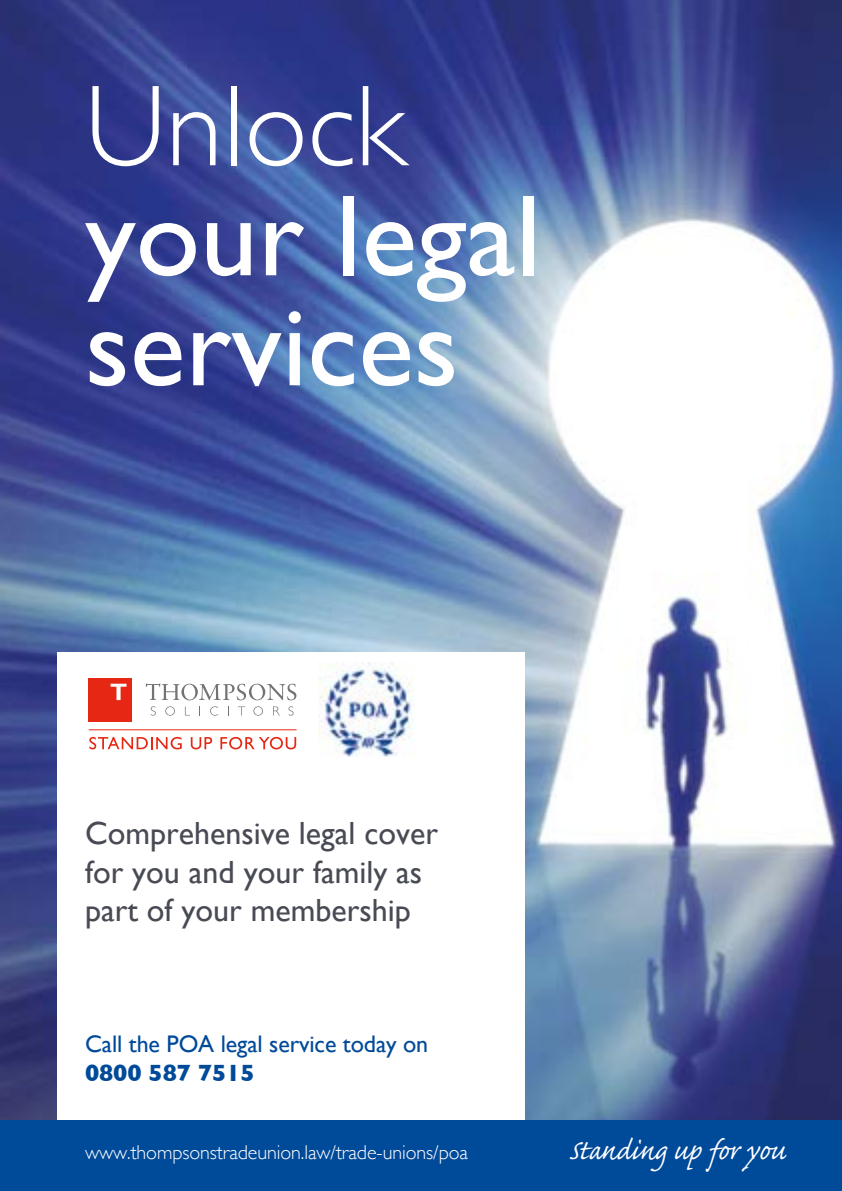
<style>
.page{position:relative;width:842px;height:1191px;background:#fff}
.page>*{position:absolute;margin:0;border:0;box-sizing:border-box;transform-origin:0 0}
.t1{font:116px/110px "Gill Sans";color:#fff}
.t2{font:300 116px "Gill Sans";color:#fff}
.t3{font:36px "Caflisch Script Pro";letter-spacing:-.005em;color:#fff}
.t4{font:32px/38.4px "Gill Sans";color:#484b54}
.t5{font:24px "Gill Sans";letter-spacing:-.005em;color:#004a9a}
.t6{font:700 24px "Gill Sans";letter-spacing:-.005em;color:#004a9a}
.t7{font:300 20px "Gill Sans";letter-spacing:-.005em;color:#fff}
</style>
<div class="page">
<img style="left:0;top:0;width:842px;height:1120px">
<div style="left:57px;top:652px;width:467px;height:468px;background:#fff"></div>
<div style="left:0;top:1120px;width:842px;height:71px;background:#004a9a"></div>
<svg style="left:146px;top:683px;width:150px;height:17px"></svg>
<svg style="left:151px;top:706px;width:5px;height:9px"></svg>
<svg style="left:165px;top:706px;width:10px;height:9px"></svg>
<svg style="left:210px;top:706px;width:8px;height:9px"></svg>
<svg style="left:238px;top:706px;width:7px;height:9px"></svg>
<svg style="left:253px;top:706px;width:10px;height:9px"></svg>
<svg style="left:273px;top:706px;width:7px;height:9px"></svg>
<svg style="left:288px;top:706px;width:6px;height:9px"></svg>
<div style="left:89px;top:678px;width:43px;height:43px;background:#e52713"></div>
<svg style="left:111px;top:683px;width:16px;height:17px"></svg>
<hr style="left:89px;top:729px;width:208px;height:1px;background:#e52713">
<svg style="left:89px;top:737px;width:93px;height:12px"></svg>
<svg style="left:191px;top:737px;width:21px;height:12px"></svg>
<svg style="left:220px;top:737px;width:76px;height:12px"></svg>
<img style="left:318px;top:662px;width:96px;height:95px">
<h1 class="t2" style="left:85px;top:36px;width:322px">Unlock</h1>
<h1 class="t1" style="left:85px;top:180px;width:458px">your legal services</h1>
<p class="t4" style="left:85px;top:814px;width:355px">Comprehensive legal cover for you and your family as part of your membership</p>
<p class="t5" style="left:85px;top:1030px;width:345px">Call the POA legal service today on</p>
<p class="t6" style="left:85px;top:1053px;width:171px">0800 587 7515</p>
<p class="t7" style="left:85px;top:1137px;width:385px">www.thompsonstradeunion.law/trade-unions/poa</p>
<p class="t3" style="left:569px;top:1131px;width:218px">Standing up for you</p>
</div>
